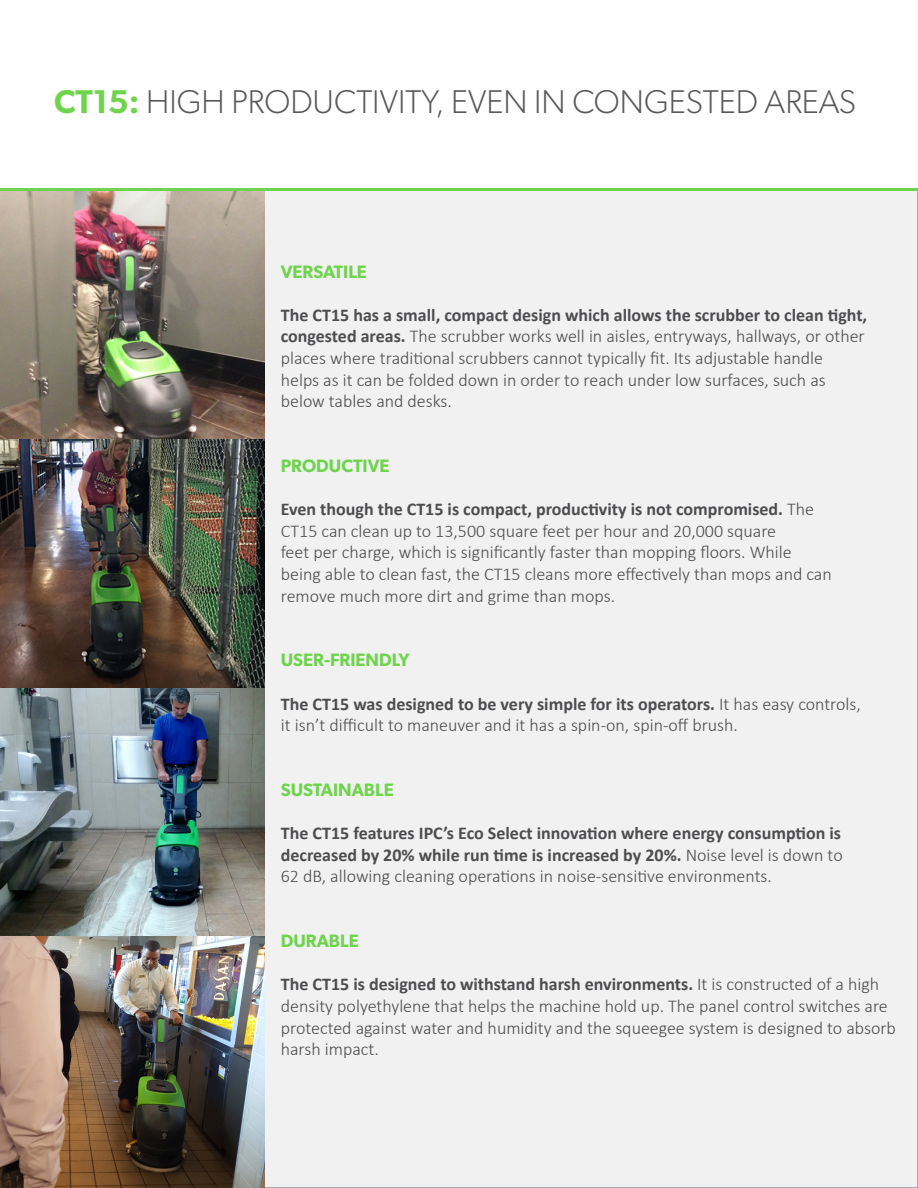
<style>
.page{position:relative;width:918px;height:1188px;background:#fff}
.page>*{position:absolute;margin:0;border:0;box-sizing:border-box;transform-origin:0 0}
.t1{font:300 33px "Gibson";color:#58595b}
.t2{font:300 18px/21.6px "Calibri";color:#4d4d4f}
.t3{font:700 18px/21.6px "Calibri";color:#4d4d4f;text-align:justify}
.t4{font:600 18px "Gibson";color:#6ed44c}
.s1{font-weight:600;color:#6ed44c}
.s2{font-weight:700}
.s3{font-weight:300}
</style>
<div class="page">
<div style="left:0;top:189px;width:918px;height:999px;background:#f1f1f2"></div>
<hr style="left:0;top:188px;width:918px;height:2px;background:#6ed44c">
<img style="left:1px;top:191px;width:264px;height:745px">
<img style="left:1px;top:936px;width:264px;height:251px">
<h1 class="t1" style="left:54px;top:82px;width:804px"><span class="s1">CT15:</span> HIGH PRODUCTIVITY, EVEN IN CONGESTED AREAS</h1>
<p class="t4" style="left:281px;top:261px;width:88px">VERSATILE</p>
<p class="t2" style="left:281px;top:304px;width:588px"><span class="s2">The CT15 has a small, compact design which allows the scrubber to clean tight, congested areas.</span> The scrubber works well in aisles, entryways, hallways, or other places where traditional scrubbers cannot typically fit. Its adjustable handle<br>helps as it can be folded down in order to reach under low surfaces, such as below tables and desks.</p>
<p class="t4" style="left:281px;top:455px;width:110px">PRODUCTIVE</p>
<p class="t2" style="left:281px;top:498px;width:552px"><span class="s2">Even though the CT15 is compact, productivity is not compromised.</span> The CT15 can clean up to 13,500 square feet per hour and 20,000 square<br>feet per charge, which is significantly faster than mopping floors. While being able to clean fast, the CT15 cleans more effectively than mops and can remove much more dirt and grime than mops.</p>
<p class="t4" style="left:281px;top:650px;width:130px">USER-FRIENDLY</p>
<p class="t2" style="left:281px;top:693px;width:582px"><span class="s2">The CT15 was designed to be very simple for its operators.</span> It has easy controls, it isn’t difficult to maneuver and it has a spin-on, spin-off brush.</p>
<p class="t4" style="left:281px;top:779px;width:114px">SUSTAINABLE</p>
<p class="t3" style="left:281px;top:822px;width:563px">The CT15 features IPC’s Eco Select innovation where energy consumption is decreased by 20% while run time is increased by 20%. <span class="s3">Noise level is down to 62 dB, allowing cleaning operations in noise-sensitive environments.</span></p>
<p class="t4" style="left:281px;top:930px;width:79px">DURABLE</p>
<p class="t2" style="left:281px;top:974px;width:617px"><span class="s2">The CT15 is designed to withstand harsh environments.</span> It is constructed of a high density polyethylene that helps the machine hold up. The panel control switches are protected against water and humidity and the squeegee system is designed to absorb harsh impact.</p>
</div>
